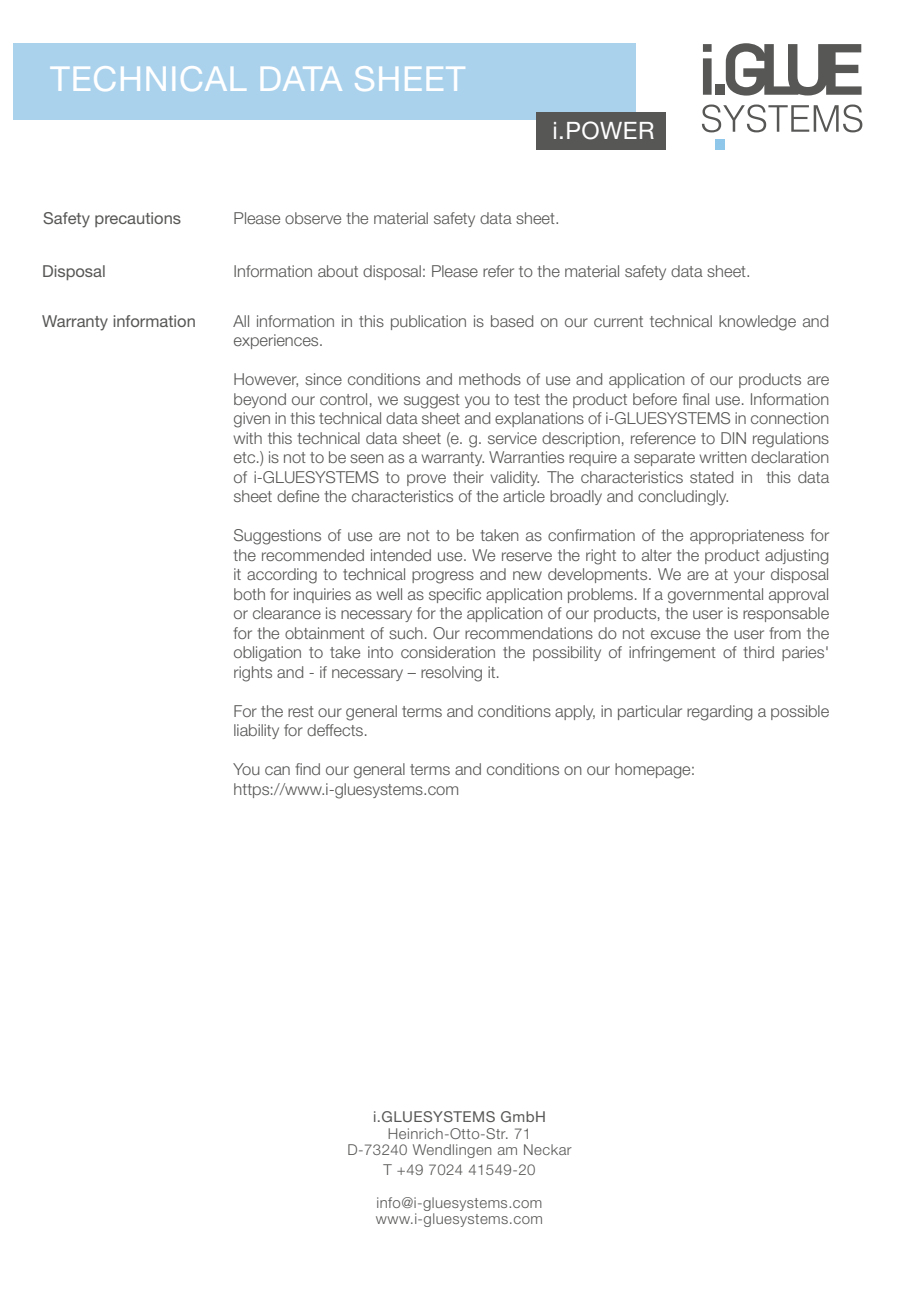
<style>
.page{position:relative;width:919px;height:1289px;background:#fff}
.page>*{position:absolute;margin:0;border:0;box-sizing:border-box;transform-origin:0 0}
.t1{font:34.5px "Helvetica Neue LT Std";letter-spacing:.02em;color:#fff}
.t2{font:24px "Helvetica Neue LT Std";letter-spacing:.02em;color:#fff}
.t3{font:300 16.5px/19.5px "Helvetica Neue LT Std";color:#575756}
.t4{font:16.5px "Helvetica Neue LT Std";color:#575756}
.t5{font:300 15px/16.5px "Helvetica Neue LT Std";letter-spacing:.03em;color:#575756;text-align:center}
.t6{font:15px "Helvetica Neue LT Std";letter-spacing:.03em;color:#575756}
</style>
<div class="page">
<svg style="left:702px;top:44px;width:9px;height:51px"></svg>
<div style="left:715px;top:84px;width:9px;height:11px;background:#575756"></div>
<div style="left:715px;top:139px;width:9px;height:11px;background:#8ec7e9"></div>
<svg style="left:725px;top:43px;width:136px;height:53px"></svg>
<svg style="left:701px;top:104px;width:161px;height:28px"></svg>
<div style="left:13px;top:43px;width:622px;height:77px;background:#aad2ed"></div>
<div style="left:536px;top:113px;width:129px;height:37px;background:#575756"></div>
<h1 class="t1" style="left:50px;top:58px;width:416px">TECHNICAL DATA SHEET</h1>
<h2 class="t2" style="left:552px;top:116px;width:103px">i.POWER</h2>
<p class="t4" style="left:43px;top:209px;width:139px">Safety precautions</p>
<p class="t3" style="left:233px;top:208px;width:327px">Please observe the material safety data sheet.</p>
<p class="t4" style="left:42px;top:262px;width:65px">Disposal</p>
<p class="t4" style="left:42px;top:311px;width:155px">Warranty information</p>
<p class="t3" style="left:233px;top:261px;width:518px">Information about disposal: Please refer to the material safety data sheet.</p>
<p class="t3" style="left:233px;top:310px;width:597px">All information in this publication is based on our current technical knowledge and experiences.</p>
<p class="t3" style="left:233px;top:369px;width:597px;text-align:justify">However, since conditions and methods of use and application of our products are beyond our control, we suggest you to test the product before final use. Information given in this technical data sheet and explanations of i-GLUESYSTEMS in connection with this technical data sheet (e. g. service description, reference to DIN regulations etc.) is not to be seen as a warranty. Warranties require a separate written declaration of i-GLUESYSTEMS to prove their validity. The characteristics stated in this data sheet define the characteristics of the article broadly and concludingly.</p>
<p class="t3" style="left:233px;top:525px;width:597px;text-align:justify">Suggestions of use are not to be taken as confirmation of the appropriateness for the recommended intended use. We reserve the right to alter the product adjusting it according to technical progress and new developments. We are at your disposal both for inquiries as well as specific application problems. If a governmental approval or clearance is necessary for the application of our products, the user is responsable for the obtainment of such. Our recommendations do not excuse the user from the obligation to take into consideration the possibility of infringement of third paries' rights and - if necessary – resolving it.</p>
<p class="t3" style="left:233px;top:701px;width:597px">For the rest our general terms and conditions apply, in particular regarding a possible liability for deffects.</p>
<p class="t3" style="left:233px;top:759px;width:463px">You can find our general terms and conditions on our homepage: https://www.i-gluesystems.com</p>
<p class="t6" style="left:373px;top:1107px;width:174px">i.GLUESYSTEMS GmbH</p>
<p class="t5" style="left:347px;top:1124px;width:226px">Heinrich-Otto-Str. 71<br>D-73240 Wendlingen am Neckar</p>
<p class="t5" style="left:383px;top:1160px;width:153px">T +49 7024 41549-20</p>
<p class="t5" style="left:376px;top:1193px;width:169px;text-align:left">info@i-gluesystems.com www.i-gluesystems.com</p>
</div>
